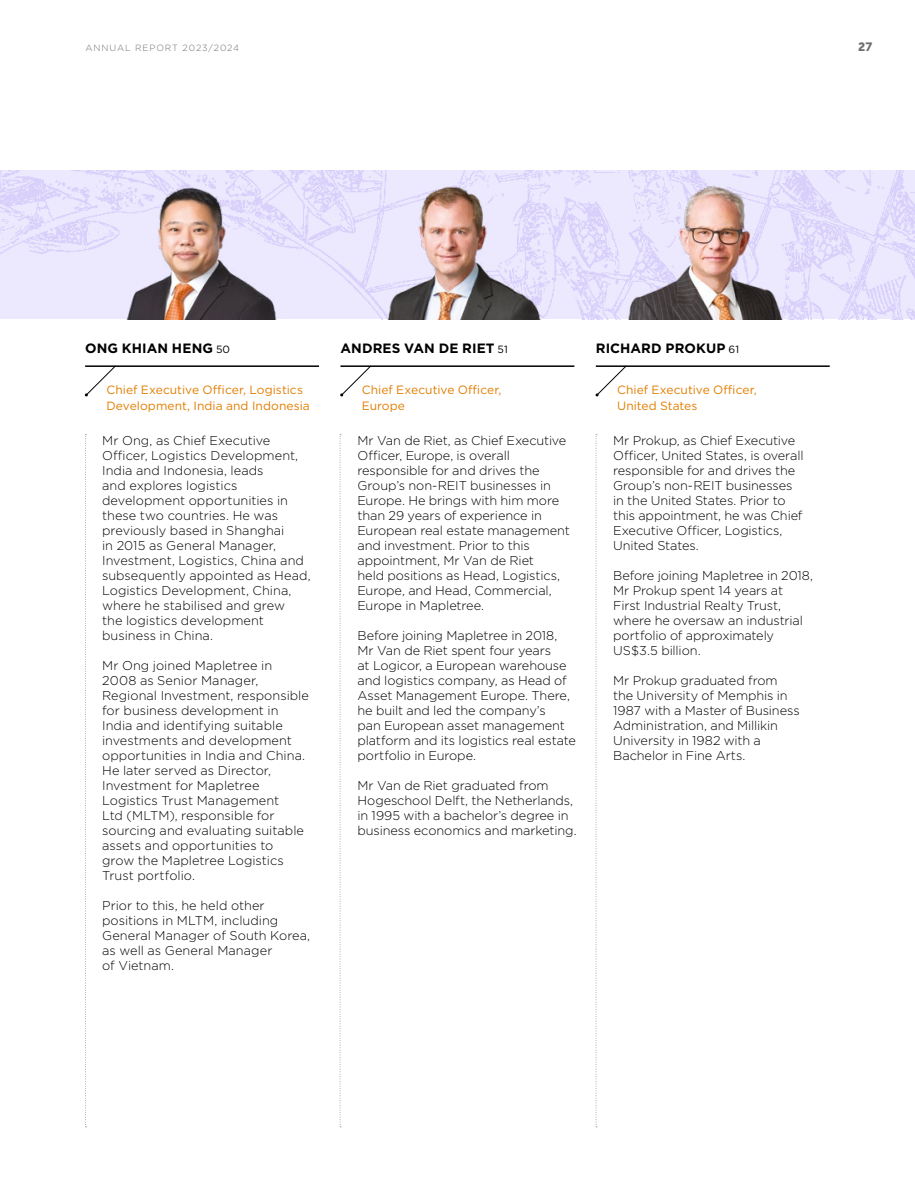
<style>
.page{position:relative;width:915px;height:1191px;background:#fff}
.page>*{position:absolute;margin:0;border:0;box-sizing:border-box;transform-origin:0 0}
.t1{font:700 13.5px "Gotham";letter-spacing:.01em;color:#000}
.t2{font:300 12.75px/15px "Gotham";letter-spacing:-.005em;color:#000}
.t3{font:12px/16.5px "Gotham";letter-spacing:.005em;color:#e27e00}
.t4{font:12px "Museo Sans 900";color:#706f6f}
.t5{font:300 9px "Gotham";letter-spacing:.1em;color:#706f6f}
.s1{font-weight:400;font-size:10.5px}
</style>
<div class="page">
<img style="left:0;top:170px;width:914px;height:149px">
<svg style="left:85px;top:434px;width:1px;height:693px"></svg>
<svg style="left:339px;top:434px;width:2px;height:693px"></svg>
<svg style="left:595px;top:434px;width:2px;height:693px"></svg>
<img style="left:91px;top:171px;width:206px;height:148px">
<hr style="left:85px;top:365px;width:234px;height:2px;background:#000">
<svg style="left:85px;top:365px;width:31px;height:31px"></svg>
<hr style="left:340px;top:365px;width:234px;height:2px;background:#000">
<svg style="left:340px;top:365px;width:32px;height:31px"></svg>
<img style="left:358px;top:171px;width:208px;height:148px">
<hr style="left:595px;top:365px;width:234px;height:2px;background:#000">
<svg style="left:595px;top:365px;width:32px;height:31px"></svg>
<img style="left:608px;top:171px;width:206px;height:148px">
<p class="t5" style="left:85px;top:42px;width:155px">ANNUAL REPORT 2023/2024</p>
<p class="t4" style="left:857px;top:40px;width:16px">27</p>
<p class="t1" style="left:85px;top:339px;width:146px">ONG KHIAN HENG <span class="s1">50</span></p>
<p class="t3" style="left:106px;top:381px;width:205px">Chief Executive Officer, Logistics<br>Development, India and Indonesia</p>
<p class="t2" style="left:102px;top:432px;width:210px">Mr Ong, as Chief Executive<br>Officer, Logistics Development,<br>India and Indonesia, leads<br>and explores logistics development opportunities in these two countries. He was previously based in Shanghai<br>in 2015 as General Manager,<br>Investment, Logistics, China and subsequently appointed as Head,<br>Logistics Development, China, where he stabilised and grew<br>the logistics development business in China.</p>
<p class="t2" style="left:102px;top:657px;width:208px">Mr Ong joined Mapletree in<br>2008 as Senior Manager,<br>Regional Investment, responsible for business development in<br>India and identifying suitable investments and development opportunities in India and China.<br>He later served as Director,<br>Investment for Mapletree<br>Logistics Trust Management<br>Ltd (MLTM), responsible for sourcing and evaluating suitable assets and opportunities to<br>grow the Mapletree Logistics<br>Trust portfolio.</p>
<p class="t2" style="left:102px;top:897px;width:209px">Prior to this, he held other positions in MLTM, including<br>General Manager of South Korea, as well as General Manager<br>of Vietnam.</p>
<p class="t1" style="left:340px;top:339px;width:169px">ANDRES VAN DE RIET <span class="s1">51</span></p>
<p class="t3" style="left:361px;top:381px;width:141px">Chief Executive Officer,<br>Europe</p>
<p class="t2" style="left:357px;top:432px;width:214px">Mr Van de Riet, as Chief Executive<br>Officer, Europe, is overall responsible for and drives the<br>Group’s non-REIT businesses in<br>Europe. He brings with him more than 29 years of experience in<br>European real estate management and investment. Prior to this appointment, Mr Van de Riet<br>held positions as Head, Logistics,<br>Europe, and Head, Commercial,<br>Europe in Mapletree.</p>
<p class="t2" style="left:357px;top:627px;width:220px">Before joining Mapletree in 2018,<br>Mr Van de Riet spent four years<br>at Logicor, a European warehouse and logistics company, as Head of<br>Asset Management Europe. There, he built and led the company’s<br>pan European asset management platform and its logistics real estate portfolio in Europe.</p>
<p class="t2" style="left:357px;top:777px;width:220px">Mr Van de Riet graduated from Hogeschool Delft, the Netherlands, in 1995 with a bachelor’s degree in business economics and marketing.</p>
<p class="t1" style="left:595px;top:339px;width:145px">RICHARD PROKUP <span class="s1">61</span></p>
<p class="t3" style="left:617px;top:381px;width:141px">Chief Executive Officer,<br>United States</p>
<p class="t2" style="left:613px;top:432px;width:192px">Mr Prokup, as Chief Executive<br>Officer, United States, is overall responsible for and drives the<br>Group’s non-REIT businesses in the United States. Prior to this appointment, he was Chief<br>Executive Officer, Logistics,<br>United States.</p>
<p class="t2" style="left:613px;top:567px;width:201px">Before joining Mapletree in 2018,<br>Mr Prokup spent 14 years at<br>First Industrial Realty Trust, where he oversaw an industrial portfolio of approximately<br>US$3.5 billion.</p>
<p class="t2" style="left:613px;top:672px;width:188px">Mr Prokup graduated from the University of Memphis in<br>1987 with a Master of Business<br>Administration, and Millikin<br>University in 1982 with a<br>Bachelor in Fine Arts.</p>
</div>
